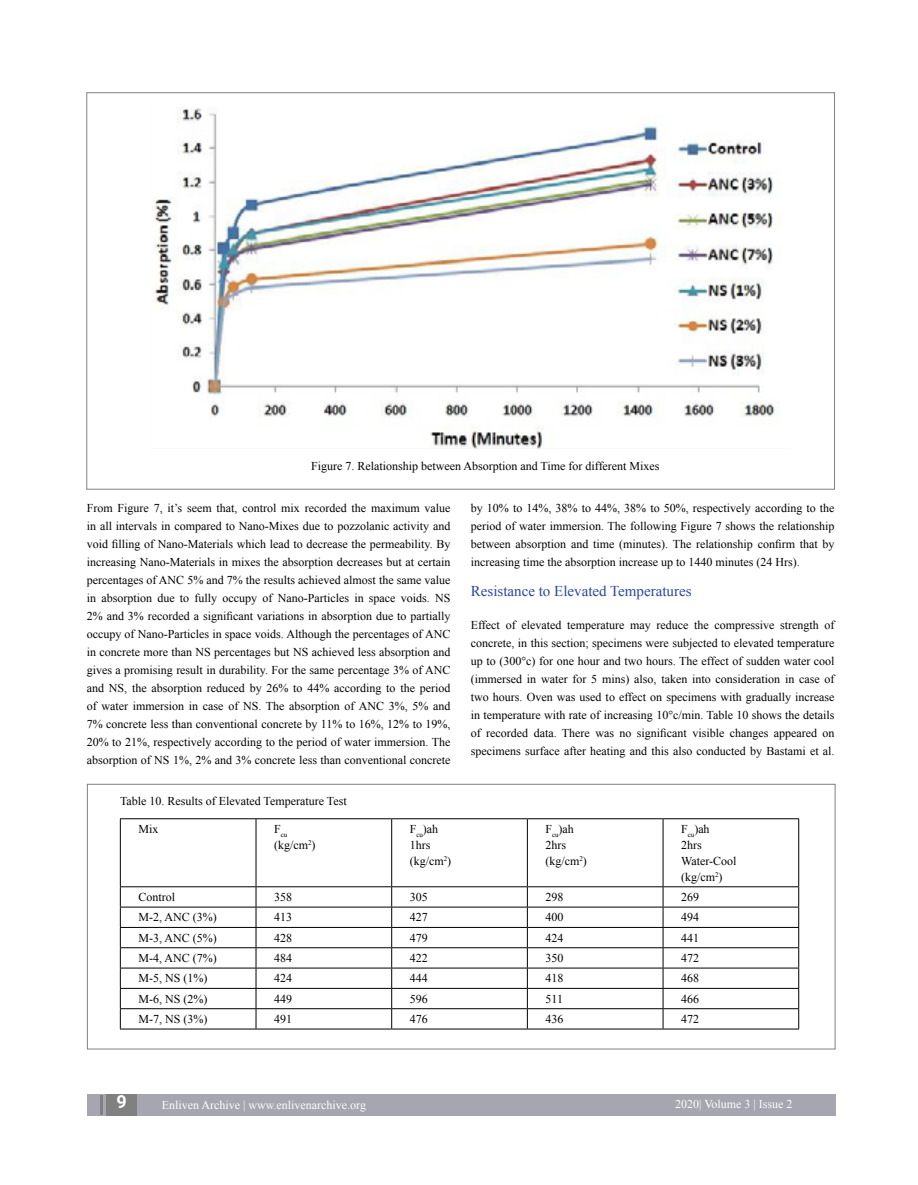
<style>
.page{position:relative;width:918px;height:1185px;background:#fff}
.page>*{position:absolute;margin:0;border:0;box-sizing:border-box;transform-origin:0 0}
.t1{font:700 18px "Roboto";color:#fff}
.t2{font:15px "Times New Roman";color:#27489e}
.t3{font:12px/18px "Times New Roman";color:#000;text-align:justify}
.t4{font:12px "Times New Roman";color:#fff}
.t5{font:7.05px "Times New Roman";color:#000}
</style>
<div class="page">
<div style="left:87px;top:1094px;width:749px;height:22px;background:#a5a6af"></div>
<hr style="left:100px;top:1095px;width:3px;height:20px;background:#808080">
<div style="left:106px;top:1094px;width:31px;height:22px;background:#808080"></div>
<div style="left:86px;top:92px;width:749px;height:398px;background:#fff;border:1px solid #808080"></div>
<img style="left:153px;top:108px;width:625px;height:340px">
<div style="left:87px;top:784px;width:749px;height:265px;background:#fff;border:1px solid #808080"></div>
<hr style="left:120px;top:818px;width:136px;height:1px;background:#000">
<hr style="left:120px;top:819px;width:1px;height:67px;background:#000">
<hr style="left:256px;top:818px;width:136px;height:1px;background:#000">
<hr style="left:256px;top:819px;width:1px;height:67px;background:#000">
<hr style="left:392px;top:818px;width:135px;height:1px;background:#000">
<hr style="left:391px;top:819px;width:1px;height:67px;background:#000">
<hr style="left:527px;top:818px;width:136px;height:1px;background:#000">
<hr style="left:527px;top:819px;width:1px;height:67px;background:#000">
<hr style="left:663px;top:818px;width:136px;height:1px;background:#000">
<hr style="left:663px;top:819px;width:1px;height:67px;background:#000">
<hr style="left:798px;top:819px;width:1px;height:67px;background:#000">
<hr style="left:120px;top:886px;width:136px;height:1px;background:#000">
<hr style="left:256px;top:886px;width:136px;height:1px;background:#000">
<hr style="left:392px;top:886px;width:135px;height:1px;background:#000">
<hr style="left:527px;top:886px;width:136px;height:1px;background:#000">
<hr style="left:663px;top:886px;width:136px;height:1px;background:#000">
<hr style="left:120px;top:907px;width:136px;height:1px;background:#000">
<hr style="left:256px;top:907px;width:136px;height:1px;background:#000">
<hr style="left:392px;top:907px;width:135px;height:1px;background:#000">
<hr style="left:527px;top:907px;width:136px;height:1px;background:#000">
<hr style="left:663px;top:907px;width:136px;height:1px;background:#000">
<hr style="left:120px;top:927px;width:136px;height:1px;background:#000">
<hr style="left:256px;top:927px;width:136px;height:1px;background:#000">
<hr style="left:392px;top:927px;width:135px;height:1px;background:#000">
<hr style="left:527px;top:927px;width:136px;height:1px;background:#000">
<hr style="left:663px;top:927px;width:136px;height:1px;background:#000">
<hr style="left:120px;top:947px;width:136px;height:1px;background:#000">
<hr style="left:256px;top:947px;width:136px;height:1px;background:#000">
<hr style="left:392px;top:947px;width:135px;height:1px;background:#000">
<hr style="left:527px;top:947px;width:136px;height:1px;background:#000">
<hr style="left:663px;top:947px;width:136px;height:1px;background:#000">
<hr style="left:120px;top:968px;width:136px;height:1px;background:#000">
<hr style="left:256px;top:968px;width:136px;height:1px;background:#000">
<hr style="left:392px;top:968px;width:135px;height:1px;background:#000">
<hr style="left:527px;top:968px;width:136px;height:1px;background:#000">
<hr style="left:663px;top:968px;width:136px;height:1px;background:#000">
<hr style="left:120px;top:988px;width:136px;height:1px;background:#000">
<hr style="left:256px;top:988px;width:136px;height:1px;background:#000">
<hr style="left:392px;top:988px;width:135px;height:1px;background:#000">
<hr style="left:527px;top:988px;width:136px;height:1px;background:#000">
<hr style="left:663px;top:988px;width:136px;height:1px;background:#000">
<hr style="left:120px;top:1008px;width:136px;height:1px;background:#000">
<svg style="left:120px;top:887px;width:1px;height:142px"></svg>
<hr style="left:256px;top:1008px;width:136px;height:1px;background:#000">
<svg style="left:256px;top:887px;width:1px;height:142px"></svg>
<hr style="left:392px;top:1008px;width:135px;height:1px;background:#000">
<svg style="left:391px;top:887px;width:1px;height:142px"></svg>
<hr style="left:527px;top:1008px;width:136px;height:1px;background:#000">
<svg style="left:527px;top:887px;width:1px;height:142px"></svg>
<hr style="left:663px;top:1008px;width:136px;height:1px;background:#000">
<svg style="left:663px;top:887px;width:1px;height:142px"></svg>
<svg style="left:798px;top:887px;width:1px;height:142px"></svg>
<hr style="left:120px;top:1029px;width:136px;height:1px;background:#000">
<hr style="left:256px;top:1029px;width:136px;height:1px;background:#000">
<hr style="left:392px;top:1029px;width:135px;height:1px;background:#000">
<hr style="left:527px;top:1029px;width:136px;height:1px;background:#000">
<hr style="left:663px;top:1029px;width:136px;height:1px;background:#000">
<p class="t3" style="left:311px;top:457px;width:350px">Figure 7. Relationship between Absorption and Time for different Mixes</p>
<p class="t3" style="left:471px;top:498px;width:365px">by 10% to 14%, 38% to 44%, 38% to 50%, respectively according to the period of water immersion. The following Figure 7 shows the relationship between absorption and time (minutes). The relationship confirm that by increasing time the absorption increase up to 1440 minutes (24 Hrs).</p>
<p class="t2" style="left:471px;top:580px;width:222px">Resistance to Elevated Temperatures</p>
<p class="t3" style="left:471px;top:615px;width:365px">Effect of elevated temperature may reduce the compressive strength of concrete, in this section; specimens were subjected to elevated temperature up to (300°c) for one hour and two hours. The effect of sudden water cool (immersed in water for 5 mins) also, taken into consideration in case of two hours. Oven was used to effect on specimens with gradually increase in temperature with rate of increasing 10°c/min. Table 10 shows the details of recorded data. There was no significant visible changes appeared on specimens surface after heating and this also conducted by Bastami et al.</p>
<p class="t3" style="left:87px;top:498px;width:365px">From Figure 7, it’s seem that, control mix recorded the maximum value in all intervals in compared to Nano-Mixes due to pozzolanic activity and void filling of Nano-Materials which lead to decrease the permeability. By increasing Nano-Materials in mixes the absorption decreases but at certain percentages of ANC 5% and 7% the results achieved almost the same value in absorption due to fully occupy of Nano-Particles in space voids. NS 2% and 3% recorded a significant variations in absorption due to partially occupy of Nano-Particles in space voids. Although the percentages of ANC in concrete more than NS percentages but NS achieved less absorption and gives a promising result in durability. For the same percentage 3% of ANC and NS, the absorption reduced by 26% to 44% according to the period of water immersion in case of NS. The absorption of ANC 3%, 5% and 7% concrete less than conventional concrete by 11% to 16%, 12% to 19%, 20% to 21%, respectively according to the period of water immersion. The absorption of NS 1%, 2% and 3% concrete less than conventional concrete</p>
<p class="t3" style="left:120px;top:791px;width:228px">Table 10. Results of Elevated Temperature Test</p>
<p class="t3" style="left:138px;top:820px;width:22px">Mix</p>
<p class="t5" style="left:274px;top:830px;width:15px"><sup>F</sup>cu</p>
<p class="t3" style="left:274px;top:836px;width:43px">(kg/cm<sup>2</sup>)</p>
<p class="t3" style="left:410px;top:821px;width:43px;line-height:15.9px;text-align:left">F<sub>cu</sub>)ah<br>1hrs (kg/cm<sup>2</sup>)</p>
<p class="t3" style="left:545px;top:821px;width:43px;line-height:15.9px;text-align:left">F<sub>cu</sub>)ah<br>2hrs (kg/cm<sup>2</sup>)</p>
<p class="t3" style="left:681px;top:821px;width:57px;line-height:15.9px;text-align:left">F<sub>cu</sub>)ah<br>2hrs<br>Water-Cool (kg/cm<sup>2</sup>)</p>
<p class="t3" style="left:138px;top:888px;width:38px">Control</p>
<p class="t3" style="left:274px;top:888px;width:19px">358</p>
<p class="t3" style="left:410px;top:888px;width:19px">305</p>
<p class="t3" style="left:545px;top:888px;width:19px">298</p>
<p class="t3" style="left:681px;top:888px;width:19px">269</p>
<p class="t3" style="left:138px;top:908px;width:80px">M-2, ANC (3%)</p>
<p class="t3" style="left:274px;top:908px;width:19px">413</p>
<p class="t3" style="left:410px;top:908px;width:19px">427</p>
<p class="t3" style="left:545px;top:908px;width:19px">400</p>
<p class="t3" style="left:681px;top:908px;width:19px">494</p>
<p class="t3" style="left:138px;top:928px;width:80px">M-3, ANC (5%)</p>
<p class="t3" style="left:274px;top:928px;width:19px">428</p>
<p class="t3" style="left:410px;top:928px;width:19px">479</p>
<p class="t3" style="left:545px;top:928px;width:19px">424</p>
<p class="t3" style="left:681px;top:928px;width:19px">441</p>
<p class="t3" style="left:138px;top:949px;width:80px">M-4, ANC (7%)</p>
<p class="t3" style="left:274px;top:949px;width:19px">484</p>
<p class="t3" style="left:410px;top:949px;width:19px">422</p>
<p class="t3" style="left:545px;top:949px;width:19px">350</p>
<p class="t3" style="left:681px;top:949px;width:19px">472</p>
<p class="t3" style="left:138px;top:969px;width:70px">M-5, NS (1%)</p>
<p class="t3" style="left:274px;top:969px;width:19px">424</p>
<p class="t3" style="left:410px;top:969px;width:19px">444</p>
<p class="t3" style="left:545px;top:969px;width:19px">418</p>
<p class="t3" style="left:681px;top:969px;width:19px">468</p>
<p class="t3" style="left:138px;top:989px;width:70px">M-6, NS (2%)</p>
<p class="t3" style="left:274px;top:989px;width:19px">449</p>
<p class="t3" style="left:410px;top:989px;width:19px">596</p>
<p class="t3" style="left:545px;top:989px;width:19px">511</p>
<p class="t3" style="left:681px;top:989px;width:19px">466</p>
<p class="t3" style="left:138px;top:1010px;width:70px">M-7, NS (3%)</p>
<p class="t3" style="left:274px;top:1010px;width:19px">491</p>
<p class="t3" style="left:410px;top:1010px;width:19px">476</p>
<p class="t3" style="left:545px;top:1010px;width:19px">436</p>
<p class="t3" style="left:681px;top:1010px;width:19px">472</p>
<h1 class="t1" style="left:116px;top:1089px;width:12px">9</h1>
<p class="t4" style="left:162px;top:1096px;width:206px">Enliven Archive | www.enlivenarchive.org</p>
<p class="t4" style="left:675px;top:1096px;width:119px">2020| Volume 3 | Issue 2</p>
</div>
